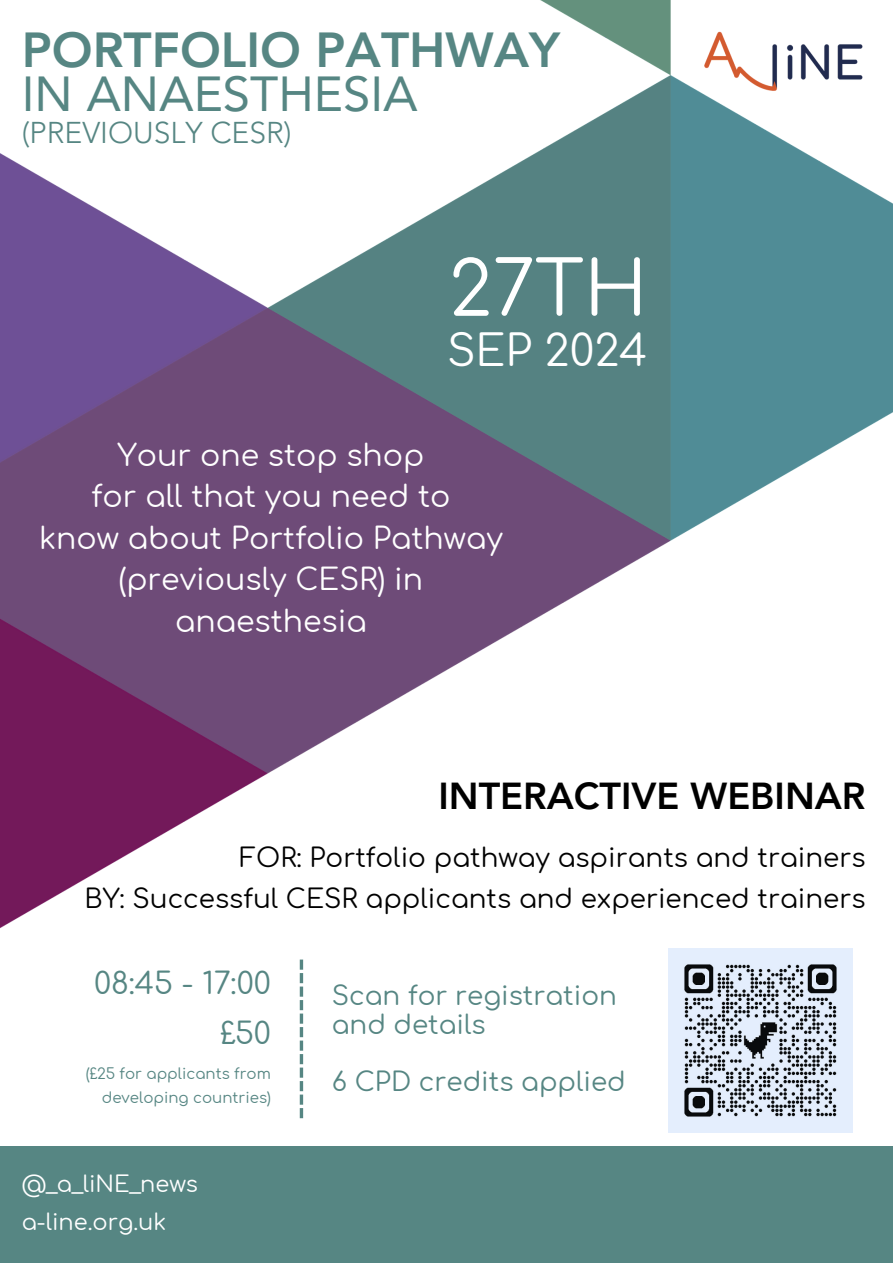
<style>
.page{position:relative;width:893px;height:1263px;background:#fff}
.page>*{position:absolute;margin:0;border:0;box-sizing:border-box;transform-origin:0 0}
.t1{font:75.07px "Comfortaa";color:#fff}
.t2{font:800 49.12px/44.9px "Avenir LT Pro";color:#568683}
.t3{font:43.2px "Comfortaa";color:#fff}
.t4{font:800 37.5px "Avenir LT Pro";color:#000}
.t5{font:300 30.08px "Avenir LT Pro";color:#568683}
.t6{font:30px/41.6px "Comfortaa";color:#fff;text-align:center}
.t7{font:30px "Comfortaa";color:#568683}
.t8{font:26.25px/41.1px "Comfortaa";color:#000;text-align:right}
.t9{font:26.25px/28.7px "Comfortaa";color:#568683}
.t10{font:22.5px/38.2px "Comfortaa";color:#fff}
.t11{font:15px/23.6px "Comfortaa";color:#568683;text-align:right}
.s1{font-weight:400}
</style>
<div class="page">
<img style="left:0;top:0;width:893px;height:928px">
<img style="left:700px;top:25px;width:165px;height:71px">
<div style="left:0;top:1146px;width:893px;height:117px;background:#568683"></div>
<svg style="left:300px;top:959px;width:3px;height:159px"></svg>
<img style="left:668px;top:948px;width:184px;height:184px">
<h1 class="t2" style="left:22px;top:31px;width:540px">PORTFOLIO PATHWAY<br><span class="s1">IN ANAESTHESIA</span></h1>
<h1 class="t5" style="left:22px;top:120px;width:271px">(PREVIOUSLY CESR)</h1>
<h4 class="t1" style="left:448px;top:250px;width:200px">27TH</h4>
<h4 class="t3" style="left:447px;top:328px;width:202px">SEP 2024</h4>
<h3 class="t6" style="left:39px;top:435px;width:465px">Your one stop shop<br>for all that you need to<br>know about Portfolio Pathway (previously CESR) in anaesthesia</h3>
<h5 class="t4" style="left:438px;top:780px;width:428px">INTERACTIVE WEBINAR</h5>
<h4 class="t8" style="left:84px;top:838px;width:782px">FOR: Portfolio pathway aspirants and trainers<br>BY: Successful CESR applicants and experienced trainers</h4>
<p class="t7" style="left:94px;top:967px;width:178px">08:45 - 17:00</p>
<p class="t7" style="left:220px;top:1017px;width:53px">£50</p>
<h5 class="t11" style="left:86px;top:1063px;width:187px">(£25 for applicants from developing countries)</h5>
<h4 class="t10" style="left:22px;top:1165px;width:178px">@_a_liNE_news a-line.org.uk</h4>
<h5 class="t9" style="left:332px;top:982px;width:286px">Scan for registration and details</h5>
<h6 class="t9" style="left:332px;top:1068px;width:295px">6 CPD credits applied</h6>
</div>
